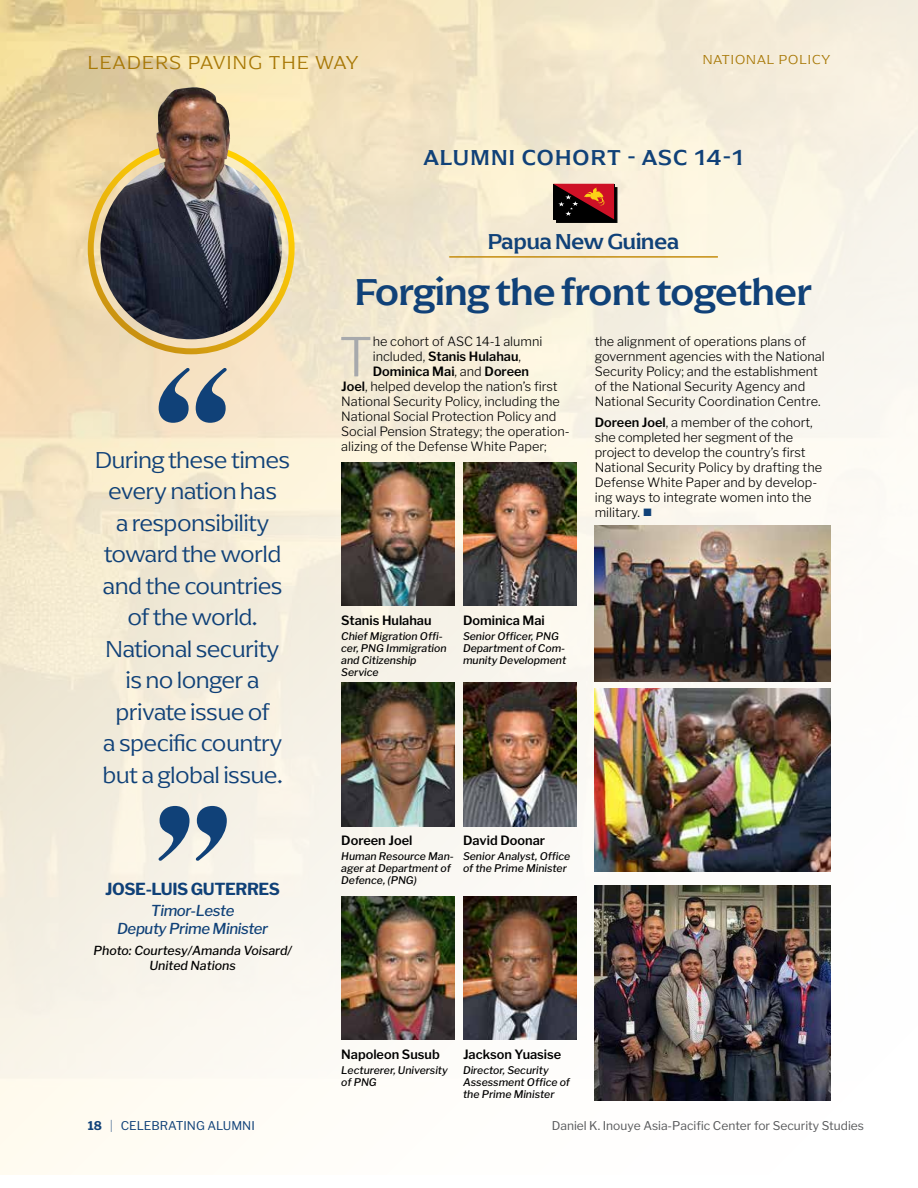
<style>
.page{position:relative;width:918px;height:1188px;background:#fff}
.page>*{position:absolute;margin:0;border:0;box-sizing:border-box;transform-origin:0 0}
.t1{font:300 53.25px "Libre Franklin";color:#a7a9ac}
.t2{font:500 39px "Arpona";letter-spacing:-.025em;color:#104178}
.t3{font:300 24px/31.5px "Arpona";letter-spacing:-.025em;color:#104178;text-align:center}
.t4{font:500 22.5px "Arpona";letter-spacing:.055em;color:#104178}
.t5{font:500 22.5px "Arpona";letter-spacing:-.025em;color:#104178}
.t6{font:300 19.5px "Arpona";letter-spacing:.075em;color:#a87806}
.t7{font:700 16.5px "Libre Franklin";letter-spacing:-.025em;color:#104178}
.t8{font:italic 500 15px/18px "Libre Franklin";letter-spacing:-.025em;color:#104178;text-align:center}
.t9{font:300 13.5px "Arpona";letter-spacing:.075em;color:#a87806}
.t10{font:300 12.75px/15px "Libre Franklin";color:#000}
.t11{font:600 12.75px "Libre Franklin";color:#000}
.t12{font:italic 500 12.3px/15px "Libre Franklin";color:#000;text-align:center}
.t13{font:12px "Libre Franklin";color:#58595b}
.t14{font:12px "Libre Franklin";color:#104178}
.t15{font:italic 500 10.5px/12px "Libre Franklin";color:#000}
.s1{font-weight:300}
.s2{font-weight:600}
.s3{color:#104178}
.s4{font-weight:700}
.s5{font-weight:100}
</style>
<div class="page">
<img style="left:0;top:0;width:918px;height:1174px">
<svg style="left:159px;top:367px;width:69px;height:56px;background:#8996a0"></svg>
<svg style="left:157px;top:806px;width:70px;height:56px;background:#8b9fb2"></svg>
<div style="left:88px;top:143px;width:207px;height:211px;border:6px solid #fff;border-radius:50%"></div>
<img style="left:100px;top:158px;width:182px;height:181px;border-radius:91px">
<img style="left:130px;top:87px;width:119px;height:158px">
<img style="left:595px;top:886px;width:235px;height:214px">
<img style="left:595px;top:525px;width:235px;height:156px">
<img style="left:595px;top:689px;width:235px;height:182px">
<img style="left:341px;top:896px;width:114px;height:144px">
<img style="left:341px;top:462px;width:114px;height:144px">
<img style="left:463px;top:462px;width:114px;height:144px">
<img style="left:341px;top:683px;width:114px;height:143px">
<img style="left:463px;top:683px;width:114px;height:143px">
<img style="left:463px;top:896px;width:114px;height:144px">
<hr style="left:449px;top:256px;width:269px;height:2px;background:#c58d0f">
<div style="left:556px;top:187px;width:61px;height:36px;background:#000"></div>
<svg style="left:553px;top:184px;width:61px;height:35px"></svg>
<h3 class="t6" style="left:88px;top:50px;width:272px">LEADERS PAVING THE WAY</h3>
<p class="t9" style="left:703px;top:51px;width:129px">NATIONAL POLICY</p>
<h3 class="t4" style="left:424px;top:144px;width:321px">ALUMNI COHORT - ASC 14-1</h3>
<h3 class="t3" style="left:95px;top:444px;width:197px">During these times every nation has<br>a responsibility toward the world and the countries of the world.<br>National security is no longer a private issue of<br>a specific country but a global issue.</h3>
<p class="t7" style="left:105px;top:879px;width:176px">JOSE-LUIS GUTERRES</p>
<p class="t8" style="left:117px;top:902px;width:153px">Timor-Leste<br>Deputy Prime Minister</p>
<p class="t12" style="left:94px;top:943px;width:200px">Photo: Courtesy/Amanda Voisard/<br>United Nations</p>
<h3 class="t5" style="left:488px;top:227px;width:193px">Papua New Guinea</h3>
<h2 class="t2" style="left:355px;top:268px;width:459px">Forging the front together</h2>
<h1 class="t1" style="left:339px;top:325px;width:35px">T</h1>
<p class="t10" style="left:373px;top:334px;width:171px">he cohort of ASC 14-1 alumni</p>
<p class="t11" style="left:373px;top:349px;width:150px"><span class="s1">included,</span> Stanis Hulahau<span class="s1">,</span></p>
<p class="t11" style="left:373px;top:364px;width:158px">Dominica Mai<span class="s1">, and</span> Doreen</p>
<p class="t10" style="left:341px;top:379px;width:218px"><span class="s2">Joel</span>, helped develop the nation’s first</p>
<p class="t10" style="left:341px;top:394px;width:220px">National Security Policy, including the</p>
<p class="t10" style="left:341px;top:409px;width:217px">National Social Protection Policy and</p>
<p class="t10" style="left:341px;top:424px;width:230px">Social Pension Strategy; the operation-</p>
<p class="t10" style="left:341px;top:439px;width:207px">alizing of the Defense White Paper;</p>
<p class="t10" style="left:595px;top:334px;width:232px">the alignment of operations plans of government agencies with the National Security Policy; and the establishment of the National Security Agency and National Security Coordination Centre.</p>
<p class="t10" style="left:595px;top:415px;width:229px"><span class="s2">Doreen Joel</span>, a member of the cohort, she completed her segment of the project to develop the country’s first<br>National Security Policy by drafting the<br>Defense White Paper and by develop&shy;ing ways to integrate women into the military. <span class="s3">■</span></p>
<p class="t11" style="left:341px;top:613px;width:92px">Stanis Hulahau</p>
<p class="t15" style="left:341px;top:630px;width:107px">Chief Migration Offi&shy;cer, PNG Immigration and Citizenship<br>Service</p>
<p class="t11" style="left:463px;top:613px;width:83px">Dominica Mai</p>
<p class="t15" style="left:463px;top:630px;width:105px">Senior Officer, PNG<br>Department of Com&shy;munity Development</p>
<p class="t11" style="left:341px;top:833px;width:73px">Doreen Joel</p>
<p class="t15" style="left:341px;top:851px;width:114px">Human Resource Man&shy;ager at Department of<br>Defence, (PNG)</p>
<p class="t11" style="left:463px;top:833px;width:84px">David Doonar</p>
<p class="t15" style="left:463px;top:851px;width:109px">Senior Analyst, Office of the Prime Minister</p>
<p class="t11" style="left:341px;top:1047px;width:100px">Napoleon Susub</p>
<p class="t15" style="left:341px;top:1064px;width:108px">Lecturerer, University of PNG</p>
<p class="t11" style="left:463px;top:1047px;width:100px">Jackson Yuasise</p>
<p class="t15" style="left:463px;top:1064px;width:108px">Director, Security<br>Assessment Office of the Prime Minister</p>
<p class="t14" style="left:88px;top:1118px;width:169px"><span class="s4">18</span> <span class="s5">|</span> CELEBRATING ALUMNI</p>
<p class="t13" style="left:552px;top:1118px;width:314px">Daniel K. Inouye Asia-Pacific Center for Security Studies</p>
</div>
